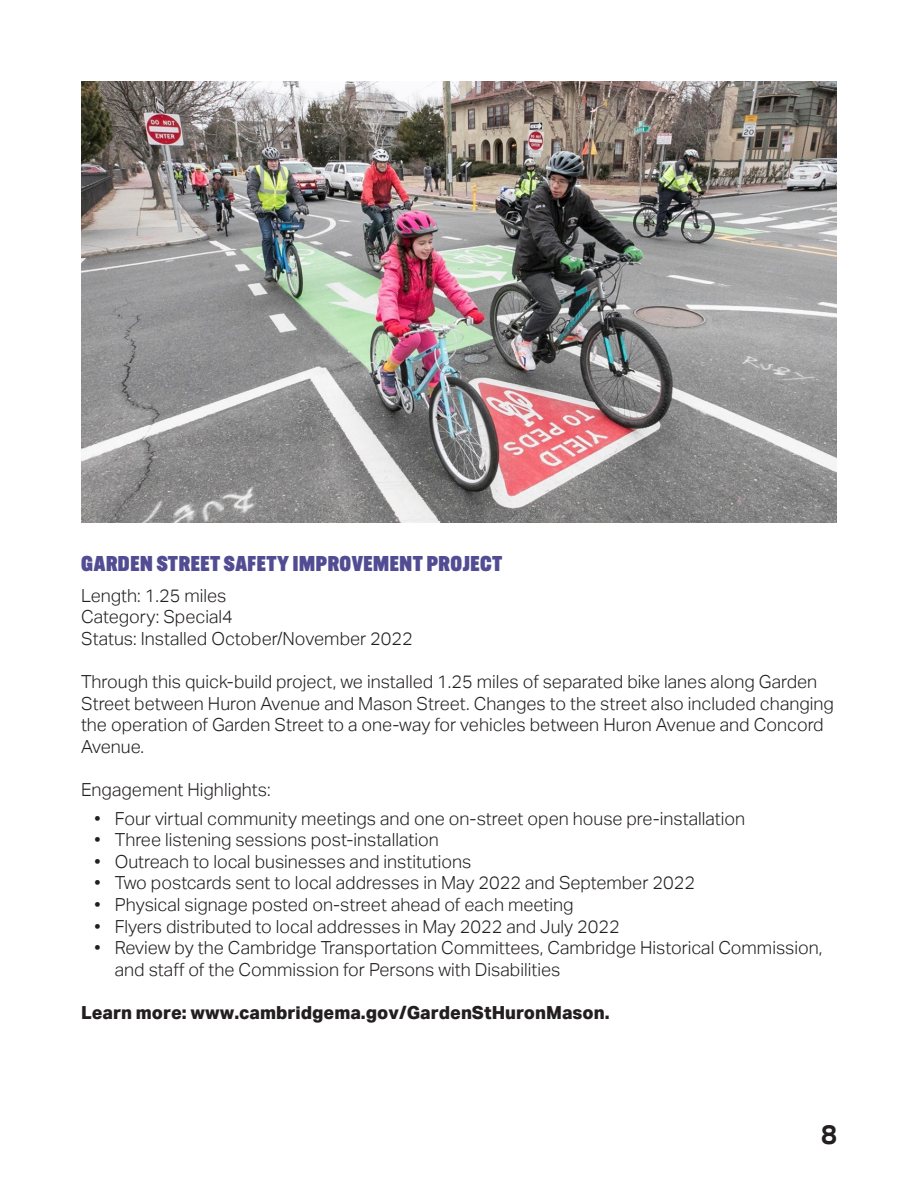
<style>
.page{position:relative;width:918px;height:1188px;background:#fff}
.page>*{position:absolute;margin:0;border:0;box-sizing:border-box;transform-origin:0 0}
.t1{font:700 27px "Aktiv Grotesk";color:#231f20}
.t2{font:900 21px "Alternate Gothic ATF";letter-spacing:.03em;color:#524d93}
.Bulleted_List_1{font:300 18px/21.6px "Aktiv Grotesk";color:#231f20}
.t3{font:800 18px "Aktiv Grotesk";color:#231f20}
</style>
<div class="page">
<img style="left:81px;top:81px;width:756px;height:442px">
<h3 class="t2" style="left:81px;top:551px;width:423px">GARDEN STREET SAFETY IMPROVEMENT PROJECT</h3>
<p class="Bulleted_List_1" style="left:81px;top:585px;width:147px">Length: 1.25 miles</p>
<p class="Bulleted_List_1" style="left:81px;top:606px;width:153px">Category: Special4</p>
<p class="Bulleted_List_1" style="left:81px;top:628px;width:333px">Status: Installed October/November 2022</p>
<p class="Bulleted_List_1" style="left:81px;top:671px;width:755px">Through this quick-build project, we installed 1.25 miles of separated bike lanes along Garden Street between Huron Avenue and Mason Street. Changes to the street also included changing the operation of Garden Street to a one-way for vehicles between Huron Avenue and Concord Avenue.</p>
<p class="Bulleted_List_1" style="left:81px;top:779px;width:191px">Engagement Highlights:</p>
<p class="Bulleted_List_1" style="left:94px;top:808px;width:652px">• Four virtual community meetings and one on-street open house pre-installation</p>
<p class="Bulleted_List_1" style="left:94px;top:829px;width:346px">• Three listening sessions post-installation</p>
<p class="Bulleted_List_1" style="left:94px;top:851px;width:379px">• Outreach to local businesses and institutions</p>
<p class="Bulleted_List_1" style="left:94px;top:872px;width:602px">• Two postcards sent to local addresses in May 2022 and September 2022</p>
<p class="Bulleted_List_1" style="left:94px;top:894px;width:481px">• Physical signage posted on-street ahead of each meeting</p>
<p class="Bulleted_List_1" style="left:94px;top:916px;width:527px">• Flyers distributed to local addresses in May 2022 and July 2022</p>
<p class="Bulleted_List_1" style="left:115px;top:937px;width:709px;text-indent:-20px">• Review by the Cambridge Transportation Committees, Cambridge Historical Commission, and staff of the Commission for Persons with Disabilities</p>
<p class="t3" style="left:81px;top:1002px;width:530px">Learn more: www.cambridgema.gov/GardenStHuronMason.</p>
<h1 class="t1" style="left:821px;top:1119px;width:17px">8</h1>
</div>
